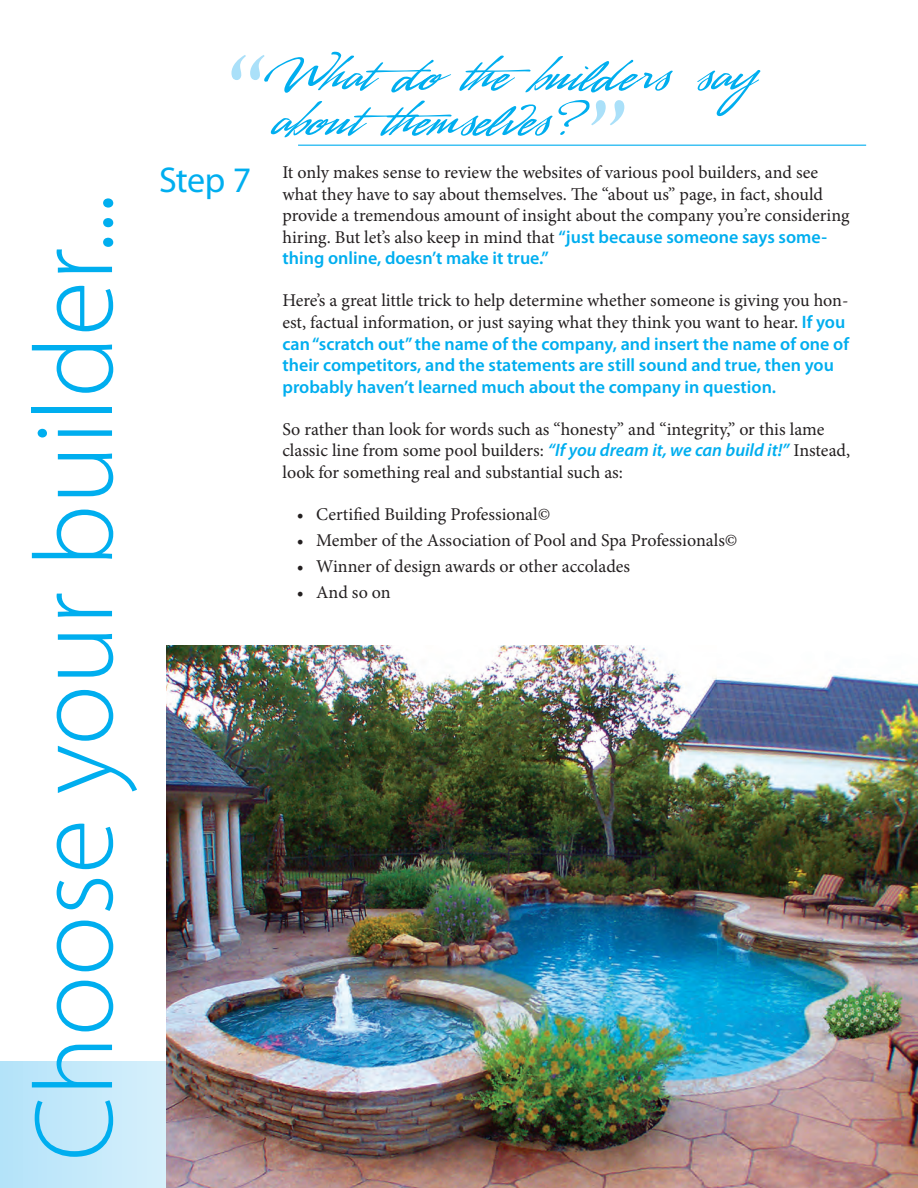
<style>
.page{position:relative;width:918px;height:1188px;background:#fff}
.page>*{position:absolute;margin:0;border:0;box-sizing:border-box;transform-origin:0 0}
.t1{font:300 112.95px "Myriad Pro";color:#00aeef}
.t2{font:72px "LHF Sofia Script";letter-spacing:-.015em;color:#00aeef}
.t3{font:36px "Myriad Pro";color:#00aeef}
.t4{font:18px/21.6px "Minion Pro";letter-spacing:-.005em;color:#231f20}
.t5{font:600 18px/21.6px "Myriad Pro";color:#00aeef}
.s1{font-family:"Myriad Pro";font-weight:600;color:#00aeef}
.s2{font-family:"Minion Pro";font-weight:400;color:#231f20}
.s3{font-family:"Myriad Pro";font-weight:600;font-style:italic;color:#00aeef}
</style>
<div class="page">
<svg style="left:0;top:1062px;width:166px;height:126px;background:#c4e9fa"></svg>
<img style="left:166px;top:646px;width:752px;height:542px">
<hr style="left:298px;top:145px;width:568px;height:1px;background:#00aeef">
<svg style="left:231px;top:55px;width:34px;height:25px"></svg>
<svg style="left:591px;top:100px;width:33px;height:25px"></svg>
<p class="t1" style="left:6px;top:1161px;width:968px;rotate:-90deg">Choose your builder...</p>
<p class="t3" style="left:159px;top:158px;width:94px">Step 7</p>
<p class="t2" style="left:274px;top:22px;width:483px">Whatdo the builders say</p>
<p class="t2" style="left:274px;top:67px;width:321px">aboutthemselves?</p>
<p class="t4" style="left:282px;top:162px;width:569px">It only makes sense to review the websites of various pool builders, and see what they have to say about themselves. The “about us” page, in fact, should provide a tremendous amount of insight about the company you’re considering hiring. But let’s also keep in mind that <span class="s1">“just because someone says some&shy;thing online, doesn’t make it true.”</span></p>
<p class="t5" style="left:282px;top:289px;width:568px"><span class="s2">Here’s a great little trick to help determine whether someone is giving you hon&shy;est, factual information, or just saying what they think you want to hear.</span> If you can “scratch out” the name of the company, and insert the name of one of their competitors, and the statements are still sound and true, then you probably haven’t learned much about the company in question.</p>
<p class="t4" style="left:282px;top:418px;width:569px">So rather than look for words such as “honesty” and “integrity,” or this lame classic line from some pool builders: <span class="s3">“If you dream it, we can build it!”</span> Instead, look for something real and substantial such as:</p>
<p class="t4" style="left:297px;top:503px;width:255px">• Certified Building Professional©</p>
<p class="t4" style="left:297px;top:529px;width:442px">• Member of the Association of Pool and Spa Professionals©</p>
<p class="t4" style="left:297px;top:556px;width:335px">• Winner of design awards or other accolades</p>
<p class="t4" style="left:297px;top:582px;width:96px">• And so on</p>
</div>
